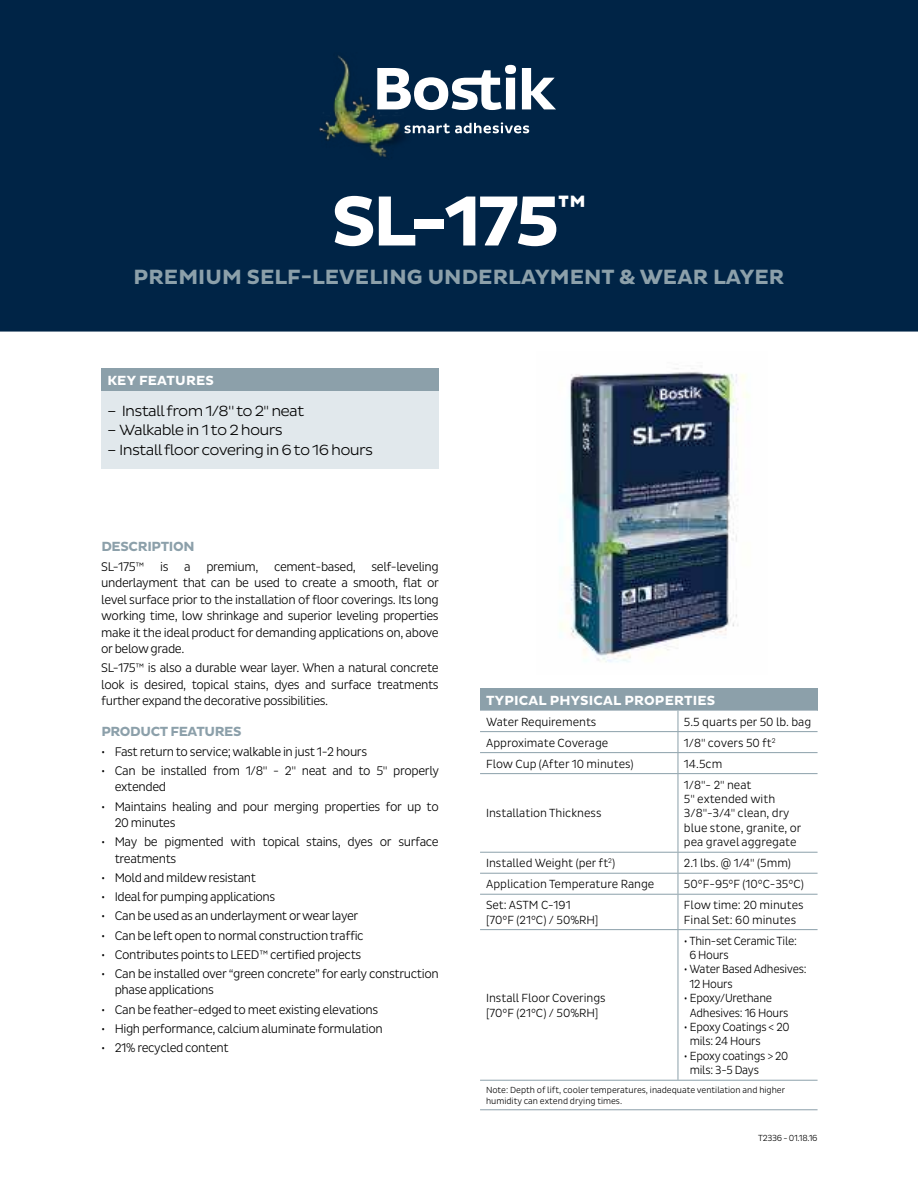
<style>
.page{position:relative;width:918px;height:1188px;background:#fff}
.page>*{position:absolute;margin:0;border:0;box-sizing:border-box;transform-origin:0 0}
.t1{font:700 72px "Pluto Sans";color:#fff}
.t2{font:700 21px "Pluto Sans";letter-spacing:.005em;color:#8ca0aa}
.t3{font:300 15px "Pluto Sans";letter-spacing:-.05em;color:#000}
.t4{font:700 13.5px "Pluto Sans";letter-spacing:.015em;color:#fff}
.t5{font:700 13.5px "Pluto Sans";letter-spacing:-.025em;color:#8ca0aa}
.t6{font:300 12.75px/16.5px "Pluto Sans Cond";letter-spacing:-.03em;color:#000}
.t7{font:300 12px/14.4px "Pluto Sans Cond";color:#000}
.t8{font:300 12px/14.4px "Pluto Sans Cond";letter-spacing:-.02em;color:#000}
.t9{font:300 9px/10.8px "Pluto Sans Cond";color:#000}
.t10{font:300 9px "Pluto Sans Cond";letter-spacing:-.03em;color:#000}
.s1{font-family:"Pluto Sans Cond"}
</style>
<div class="page">
<div style="left:101px;top:369px;width:338px;height:22px;background:#8ca0aa"></div>
<div style="left:101px;top:391px;width:338px;height:77px;background:#e1e8ec"></div>
<div style="left:480px;top:688px;width:338px;height:23px;background:#8ca0aa"></div>
<svg style="left:480px;top:711px;width:338px;height:369px"></svg>
<hr style="left:480px;top:731px;width:198px;height:1px;background:#8ca0aa">
<hr style="left:678px;top:731px;width:140px;height:1px;background:#8ca0aa">
<hr style="left:480px;top:752px;width:198px;height:1px;background:#8ca0aa">
<hr style="left:678px;top:752px;width:140px;height:1px;background:#8ca0aa">
<svg style="left:678px;top:711px;width:1px;height:62px"></svg>
<hr style="left:480px;top:773px;width:198px;height:1px;background:#8ca0aa">
<hr style="left:678px;top:773px;width:140px;height:1px;background:#8ca0aa">
<hr style="left:678px;top:774px;width:1px;height:78px;background:#8ca0aa">
<hr style="left:480px;top:852px;width:198px;height:1px;background:#8ca0aa">
<hr style="left:678px;top:852px;width:140px;height:1px;background:#8ca0aa">
<hr style="left:480px;top:873px;width:198px;height:1px;background:#8ca0aa">
<hr style="left:678px;top:873px;width:140px;height:1px;background:#8ca0aa">
<svg style="left:678px;top:853px;width:1px;height:41px"></svg>
<hr style="left:480px;top:894px;width:198px;height:1px;background:#8ca0aa">
<hr style="left:678px;top:894px;width:140px;height:1px;background:#8ca0aa">
<hr style="left:678px;top:895px;width:1px;height:34px;background:#8ca0aa">
<hr style="left:480px;top:929px;width:198px;height:1px;background:#8ca0aa">
<hr style="left:678px;top:929px;width:140px;height:1px;background:#8ca0aa">
<hr style="left:678px;top:930px;width:1px;height:150px;background:#8ca0aa">
<hr style="left:480px;top:1080px;width:198px;height:1px;background:#8ca0aa">
<hr style="left:678px;top:1080px;width:140px;height:1px;background:#8ca0aa">
<hr style="left:480px;top:1109px;width:198px;height:1px;background:#8ca0aa">
<hr style="left:678px;top:1109px;width:140px;height:1px;background:#8ca0aa">
<img style="left:560px;top:368px;width:190px;height:294px">
<div style="left:0;top:0;width:918px;height:332px;background:#002446"></div>
<svg style="left:417px;top:122px;width:112px;height:11px"></svg>
<img style="left:319px;top:52px;width:98px;height:108px">
<svg style="left:377px;top:65px;width:179px;height:45px"></svg>
<h1 class="t1" style="left:331px;top:194px;width:257px">SL-175<sup>™</sup></h1>
<h2 class="t2" style="left:134px;top:268px;width:652px">PREMIUM SELF-LEVELING UNDERLAYMENT &amp; WEAR LAYER</h2>
<p class="t4" style="left:107px;top:375px;width:108px">KEY FEATURES</p>
<p class="t3" style="left:107px;top:405px;width:199px">– Install from 1/8" to 2<span class="s1">"</span> neat</p>
<p class="t3" style="left:107px;top:424px;width:177px">– Walkable in 1 to 2 hours</p>
<p class="t3" style="left:107px;top:444px;width:267px">– Install floor covering in 6 to 16 hours</p>
<p class="t5" style="left:101px;top:542px;width:95px">DESCRIPTION</p>
<p class="t6" style="left:101px;top:559px;width:339px;text-align:justify">SL-175™ is a premium, cement-based, self-leveling underlayment that can be used to create a smooth, flat or level surface prior to the installation of floor coverings. Its long working time, low shrinkage and superior leveling properties make it the ideal product for demanding applications on, above or below grade.</p>
<p class="t6" style="left:101px;top:661px;width:339px;text-align:justify">SL-175™ is also a durable wear layer. When a natural concrete look is desired, topical stains, dyes and surface treatments further expand the decorative possibilities.</p>
<p class="t5" style="left:101px;top:727px;width:142px">PRODUCT FEATURES</p>
<p class="t6" style="left:101px;top:744px;width:267px">• Fast return to service; walkable in just 1-2 hours</p>
<p class="t6" style="left:115px;top:763px;width:326px;text-indent:-14px">• Can be installed from 1/8" - 2" neat and to 5" properly extended</p>
<p class="t6" style="left:115px;top:799px;width:326px;text-indent:-14px">• Maintains healing and pour merging properties for up to<br>20 minutes</p>
<p class="t6" style="left:115px;top:835px;width:325px;text-indent:-14px">• May be pigmented with topical stains, dyes or surface treatments</p>
<p class="t6" style="left:101px;top:870px;width:156px">• Mold and mildew resistant</p>
<p class="t6" style="left:101px;top:890px;width:176px">• Ideal for pumping applications</p>
<p class="t6" style="left:101px;top:909px;width:259px">• Can be used as an underlayment or wear layer</p>
<p class="t6" style="left:101px;top:928px;width:264px">• Can be left open to normal construction traffic</p>
<p class="t6" style="left:101px;top:947px;width:262px">• Contributes points to LEED™ certified projects</p>
<p class="t6" style="left:115px;top:966px;width:326px;text-indent:-14px">• Can be installed over “green concrete” for early construction phase applications</p>
<p class="t6" style="left:101px;top:1002px;width:279px">• Can be feather-edged to meet existing elevations</p>
<p class="t6" style="left:101px;top:1021px;width:283px">• High performance, calcium aluminate formulation</p>
<p class="t6" style="left:101px;top:1041px;width:129px">• 21% recycled content</p>
<p class="t4" style="left:486px;top:695px;width:231px">TYPICAL PHYSICAL PROPERTIES</p>
<p class="t7" style="left:486px;top:715px;width:112px">Water Requirements</p>
<p class="t7" style="left:684px;top:715px;width:129px">5.5 quarts per 50 lb. bag</p>
<p class="t7" style="left:486px;top:736px;width:124px">Approximate Coverage</p>
<p class="t7" style="left:684px;top:736px;width:93px">1/8" covers 50 ft<sup>2</sup></p>
<p class="t7" style="left:486px;top:757px;width:149px">Flow Cup (After 10 minutes)</p>
<p class="t7" style="left:684px;top:757px;width:40px">14.5cm</p>
<p class="t7" style="left:486px;top:807px;width:117px">Installation Thickness</p>
<p class="t7" style="left:684px;top:778px;width:119px">1/8"- 2" neat<br>5" extended with<br>3/8"-3/4" clean, dry blue stone, granite, or pea gravel aggregate</p>
<p class="t7" style="left:486px;top:857px;width:131px">Installed Weight (per ft<sup>2</sup>)</p>
<p class="t7" style="left:684px;top:857px;width:108px">2.1 lbs. @ 1/4" (5mm)</p>
<p class="t7" style="left:486px;top:878px;width:170px">Application Temperature Range</p>
<p class="t7" style="left:684px;top:878px;width:121px">50°F-95°F (10°C-35°C)</p>
<p class="t7" style="left:486px;top:899px;width:114px">Set: ASTM C-191 [70°F (21°C) / 50%RH]</p>
<p class="t7" style="left:684px;top:899px;width:121px">Flow time: 20 minutes<br>Final Set: 60 minutes</p>
<p class="t8" style="left:689px;top:934px;width:109px;text-indent:-6px">• Thin-set Ceramic Tile:<br>6 Hours</p>
<p class="t8" style="left:689px;top:963px;width:119px;text-indent:-5px">• Water Based Adhesives:<br>12 Hours</p>
<p class="t8" style="left:690px;top:992px;width:100px;text-indent:-6px">• Epoxy/Urethane<br>Adhesives: 16 Hours</p>
<p class="t8" style="left:690px;top:1021px;width:101px;text-indent:-6px">• Epoxy Coatings &lt; 20 mils: 24 Hours</p>
<p class="t8" style="left:690px;top:1049px;width:100px;text-indent:-6px">• Epoxy coatings &gt; 20 mils: 3-5 Days</p>
<p class="t9" style="left:486px;top:1085px;width:301px">Note: Depth of lift, cooler temperatures, inadequate ventilation and higher humidity can extend drying times.</p>
<p class="t7" style="left:486px;top:992px;width:121px">Install Floor Coverings [70°F (21°C) / 50%RH]</p>
<p class="t10" style="left:758px;top:1134px;width:61px">T2336 - 01.18.16</p>
</div>
